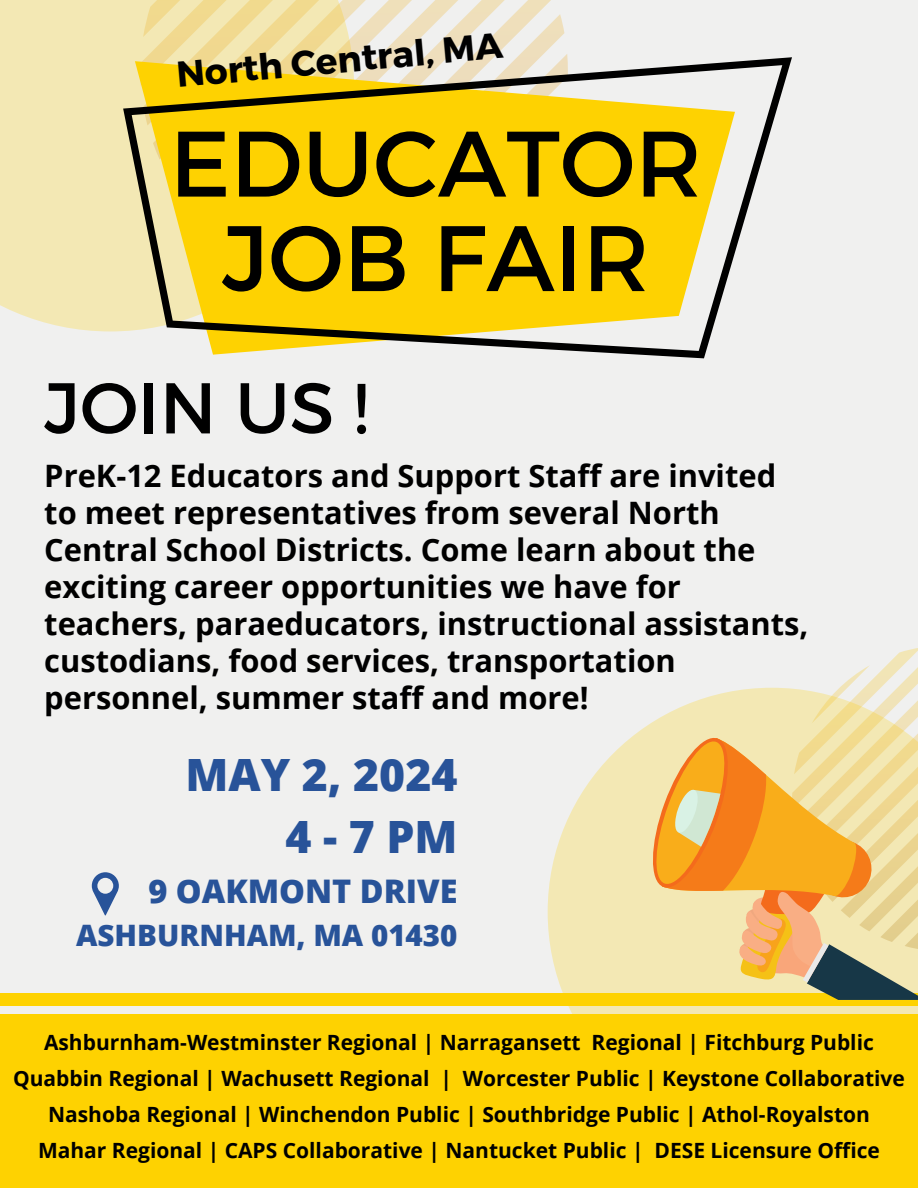
<style>
.page{position:relative;width:918px;height:1188px;background:#f0f0ef}
.page>*{position:absolute;margin:0;border:0;box-sizing:border-box;transform-origin:0 0}
.t1{font:92.7px/94.5px "Montserrat";color:#000;text-align:center}
.t2{font:71.7px "Montserrat";color:#000}
.t3{font:800 44.55px/62.1px "Open Sans";color:#285399;text-align:right}
.t4{font:700 36px "Montserrat";color:#000}
.t5{font:800 32.55px "Open Sans";color:#285399}
.t6{font:700 30.9px/37.2px "Open Sans";color:#000}
.t7{font:800 29.55px "Open Sans";color:#285399}
.t8{font:700 21px/36px "Open Sans";color:#000}
</style>
<div class="page">
<div style="left:0;top:0;width:354px;height:331px;background:#f3e8b4"></div>
<svg style="left:143px;top:0;width:425px;height:57px"></svg>
<svg style="left:123px;top:57px;width:669px;height:301px;fill:#fed201"></svg>
<svg style="left:548px;top:724px;width:370px;height:290px;fill:#f3e8b4"></svg>
<div style="left:0;top:1014px;width:918px;height:174px;background:#fed201"></div>
<div style="left:0;top:993px;width:918px;height:13px;background:#fed201"></div>
<svg style="left:92px;top:872px;width:27px;height:43px"></svg>
<svg style="left:649px;top:648px;width:269px;height:352px;background:#ebcb8b"></svg>
<p class="t4" style="left:174px;top:51px;width:329px;rotate:-5deg">North Central, MA</p>
<h4 class="t1" style="left:170px;top:112px;width:534px">EDUCATOR<br>JOB FAIR</h4>
<p class="t2" style="left:44px;top:361px;width:325px">JOIN US !</p>
<h1 class="t6" style="left:44px;top:456px;width:766px">PreK-12 Educators and Support Staff are invited to meet representatives from several North Central School Districts. Come learn about the exciting career opportunities we have for teachers, paraeducators, instructional assistants, custodians, food services, transportation personnel, summer staff and more!</h1>
<h2 class="t3" style="left:185px;top:742px;width:274px">MAY 2, 2024<br>4-7PM</h2>
<h6 class="t5" style="left:148px;top:868px;width:311px">9 OAKMONT DRIVE</h6>
<h6 class="t7" style="left:76px;top:914px;width:383px">ASHBURNHAM, MA 01430</h6>
<p class="t8" style="left:44px;top:1023px;width:538px">Ashburnham-Westminster Regional | Narragansett</p>
<p class="t8" style="left:592px;top:1023px;width:284px">Regional | Fitchburg Public</p>
<p class="t8" style="left:13px;top:1059px;width:418px">Quabbin Regional | Wachusett Regional</p>
<h3 class="t8" style="left:48px;top:1059px;width:858px;text-indent:392px">| Worcester Public | Keystone Collaborative<br>Nashoba Regional | Winchendon Public | Southbridge Public | Athol-Royalston</h3>
<h5 class="t8" style="left:38px;top:1131px;width:843px">Mahar Regional | CAPS Collaborative | Nantucket Public | DESE Licensure Office</h5>
</div>
